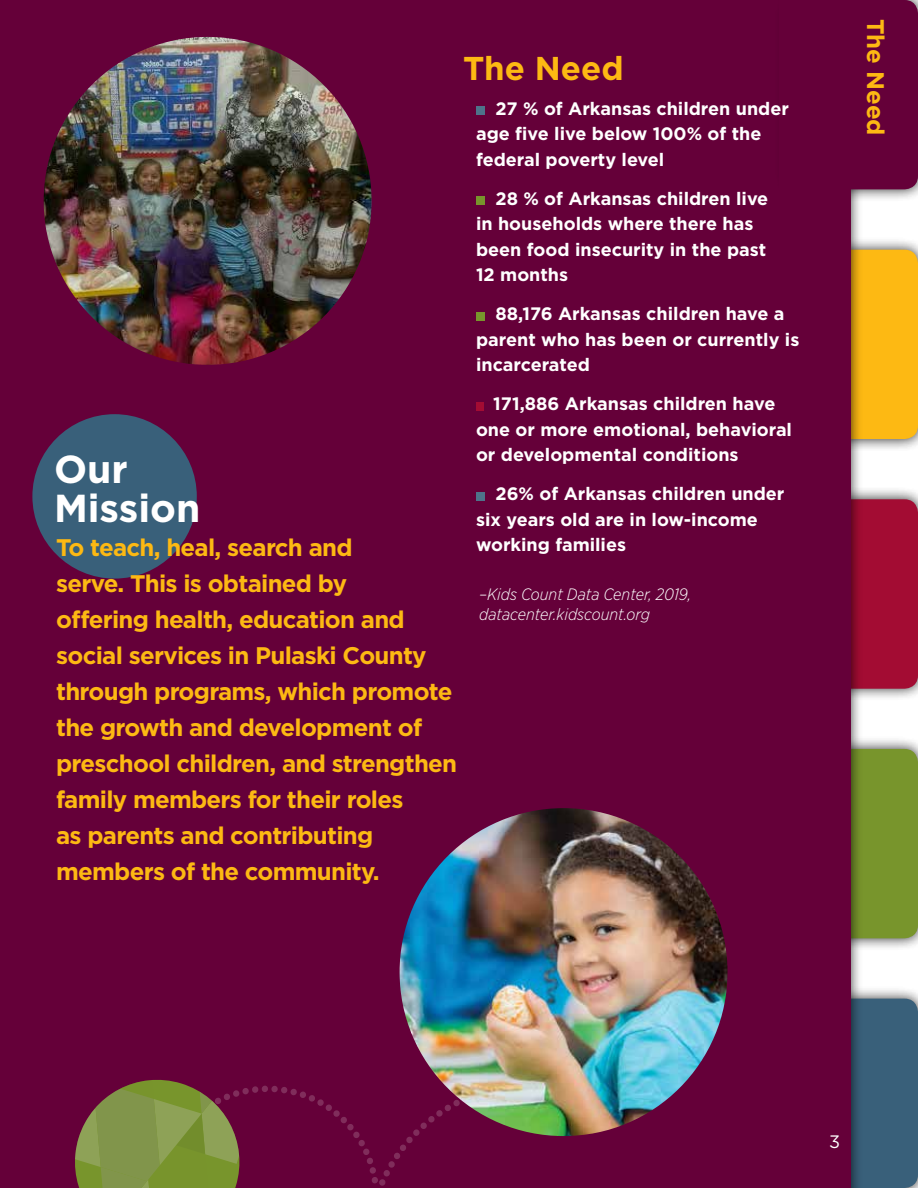
<style>
.page{position:relative;width:918px;height:1188px;background:#fff}
.page>*{position:absolute;margin:0;border:0;box-sizing:border-box;transform-origin:0 0}
.t1{font:700 39px/39.6px "Gotham";color:#fff}
.t2{font:700 33px "Gotham";color:#fdb913}
.t3{font:700 24px/36px "Gotham";letter-spacing:-.03em;color:#fdb913}
.t4{font:700 18px/25.5px "Gotham";color:#fff}
.t5{font:18px "Gotham";color:#fff}
.t6{font:italic 300 16.5px/19.8px "Gotham Narrow";color:#fff}
</style>
<div class="page">
<div style="left:822px;top:237px;width:96px;height:215px;background:#000;opacity:.75"></div>
<div style="left:835px;top:250px;width:83px;height:189px;background:#fdb913;border-radius:14px"></div>
<div style="left:822px;top:487px;width:96px;height:214px;background:#000;opacity:.75"></div>
<div style="left:835px;top:499px;width:83px;height:190px;background:#a30c33;border-radius:14px"></div>
<div style="left:822px;top:737px;width:96px;height:214px;background:#000;opacity:.75"></div>
<div style="left:835px;top:749px;width:83px;height:189px;background:#78952c;border-radius:14px"></div>
<div style="left:822px;top:986px;width:96px;height:202px;background:#000;opacity:.75"></div>
<div style="left:835px;top:999px;width:83px;height:189px;background:#39607a;border-radius:14px"></div>
<div style="left:780px;top:0;width:83px;height:1188px;background:#000;opacity:.75"></div>
<div style="left:1px;top:0;width:849px;height:1187px;background:#650039"></div>
<div style="left:775px;top:0;width:143px;height:202px;background:#000;opacity:.75"></div>
<div style="left:788px;top:0;width:130px;height:189px;background:#650039;border-radius:14px"></div>
<div style="left:779px;top:0;width:71px;height:1188px;background:#650039"></div>
<img style="left:400px;top:808px;width:328px;height:328px;border-radius:164px">
<svg style="left:65px;top:1070px;width:452px;height:118px"></svg>
<div style="left:32px;top:414px;width:165px;height:165px;background:#39607a;border-radius:50%"></div>
<div style="left:476px;top:106px;width:9px;height:9px;background:#4e738a"></div>
<div style="left:476px;top:196px;width:9px;height:9px;background:#78952c"></div>
<div style="left:476px;top:312px;width:9px;height:8px;background:#78952c"></div>
<div style="left:476px;top:402px;width:9px;height:8px;background:#a30c33"></div>
<div style="left:476px;top:492px;width:9px;height:8px;background:#4e738a"></div>
<img style="left:44px;top:37px;width:328px;height:328px;border-radius:164px">
<h1 class="t1" style="left:54px;top:449px;width:148px">Our<br>Mission</h1>
<p class="t3" style="left:56px;top:529px;width:403px">To teach, heal, search and<br>serve. This is obtained by<br>offering health, education and social services in Pulaski County through programs, which promote the growth and development of preschool children, and strengthen family members for their roles<br>as parents and contributing members of the community.</p>
<h2 class="t2" style="left:463px;top:47px;width:162px">The Need</h2>
<p class="t4" style="left:476px;top:96px;width:314px;text-indent:19px">27 % of Arkansas children under age five live below 100% of the federal poverty level</p>
<p class="t4" style="left:476px;top:186px;width:294px;text-indent:19px">28 % of Arkansas children live in households where there has been food insecurity in the past<br>12 months</p>
<p class="t4" style="left:476px;top:301px;width:325px;text-indent:19px">88,176 Arkansas children have a parent who has been or currently is incarcerated</p>
<p class="t4" style="left:476px;top:391px;width:318px;text-indent:17px">171,886 Arkansas children have one or more emotional, behavioral or developmental conditions</p>
<p class="t4" style="left:476px;top:481px;width:310px;text-indent:19px">26% of Arkansas children under six years old are in low-income working families</p>
<p class="t6" style="left:479px;top:584px;width:214px">–Kids Count Data Center, 2019, datacenter.kidscount.org</p>
<h3 class="t3" style="left:894px;top:19px;width:118px;rotate:90deg">The Need</h3>
<p class="t5" style="left:829px;top:1131px;width:13px">3</p>
</div>
